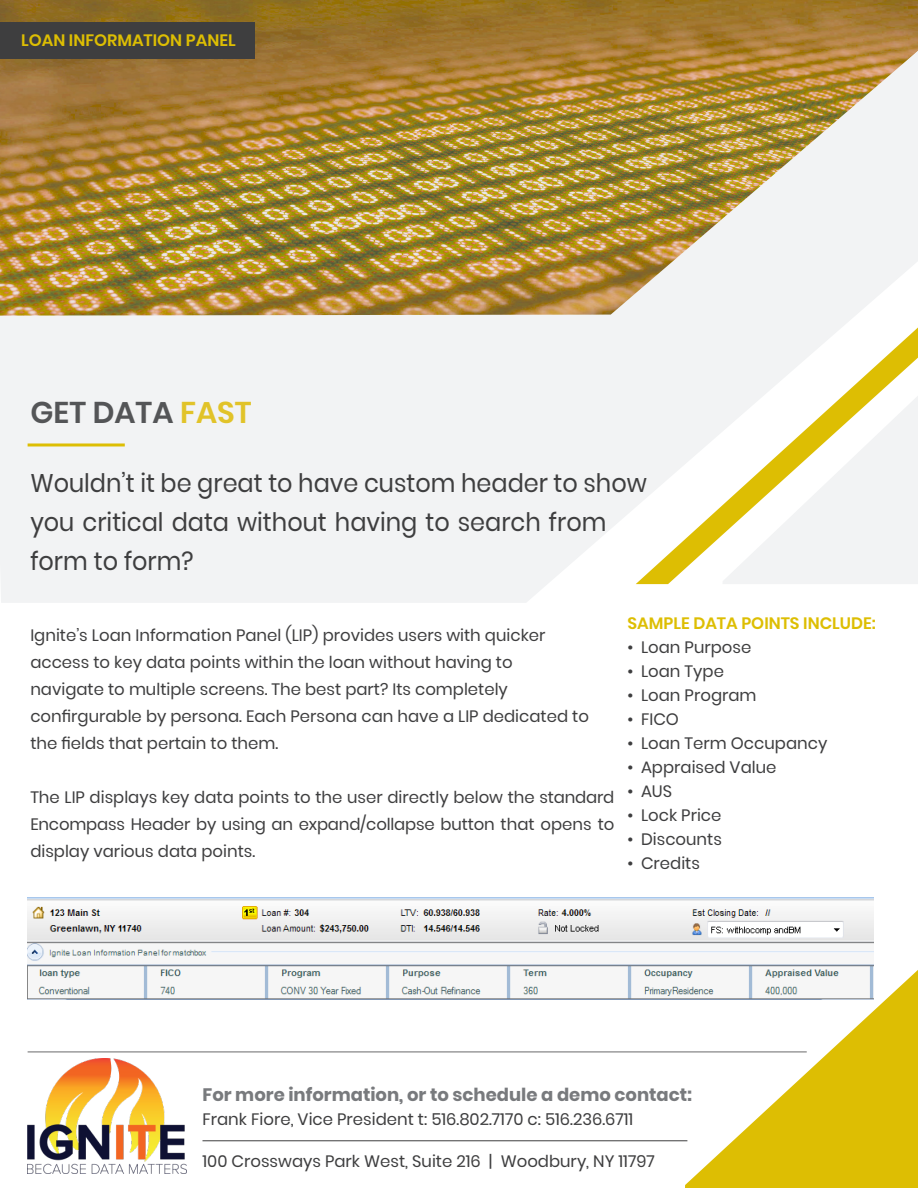
<style>
.page{position:relative;width:918px;height:1188px;background:#fff}
.page>*{position:absolute;margin:0;border:0;box-sizing:border-box;transform-origin:0 0}
.t1{font:600 30px "Poppins";color:#545557}
.t2{font:25.5px/39px "Poppins";color:#3e3e3f;scale:.94 1}
.t3{font:700 18px "Poppins";color:#787a7d}
.t4{font:16.5px/27px "Poppins";color:#3e3e3f}
.t5{font:600 16.5px "Poppins";color:#ddbe03}
.s1{color:#e1c329}
</style>
<div class="page">
<img style="left:0;top:0;width:918px;height:51px">
<img style="left:0;top:51px;width:918px;height:552px">
<svg style="left:636px;top:327px;width:282px;height:257px;fill:#f2f3f4"></svg>
<svg style="left:685px;top:970px;width:233px;height:218px;fill:#ddbe03"></svg>
<hr style="left:28px;top:443px;width:97px;height:3px;background:#ddbe03">
<img style="left:28px;top:1059px;width:158px;height:115px">
<hr style="left:28px;top:1052px;width:779px;height:1px;background:#3e3e3f">
<hr style="left:202px;top:1141px;width:485px;height:1px;background:#3e3e3f">
<div style="left:0;top:22px;width:255px;height:37px;background:#3e3e3f"></div>
<img style="left:28px;top:897px;width:846px;height:102px">
<p class="t5" style="left:21px;top:31px;width:216px">LOAN INFORMATION PANEL</p>
<p class="t1" style="left:31px;top:395px;width:222px">GET DATA <span class="s1">FAST</span></p>
<p class="t2" style="left:30px;top:463px;width:657px">Wouldn’t it be great to have custom header to show you critical data without having to search from form to form?</p>
<p class="t4" style="left:30px;top:622px;width:517px">Ignite’s Loan Information Panel (LIP) provides users with quicker access to key data points within the loan without having to navigate to multiple screens. The best part? Its completely</p>
<p class="t4" style="left:30px;top:703px;width:560px">confirgurable by persona. Each Persona can have a LIP dedicated to the fields that pertain to them.</p>
<p class="t4" style="left:30px;top:784px;width:586px;text-align:justify">The LIP displays key data points to the user directly below the standard Encompass Header by using an expand/collapse button that opens to display various data points.</p>
<p class="t5" style="left:628px;top:613px;width:250px">SAMPLE DATA POINTS INCLUDE:</p>
<p class="t4" style="left:628px;top:633px;width:125px">• Loan Purpose</p>
<p class="t4" style="left:628px;top:657px;width:98px">• Loan Type</p>
<p class="t4" style="left:628px;top:681px;width:131px">• Loan Program</p>
<p class="t4" style="left:628px;top:705px;width:53px">• FICO</p>
<p class="t4" style="left:628px;top:729px;width:201px">• Loan Term Occupancy</p>
<p class="t4" style="left:628px;top:753px;width:150px">• Appraised Value</p>
<p class="t4" style="left:628px;top:777px;width:46px">• AUS</p>
<p class="t4" style="left:628px;top:801px;width:95px">• Lock Price</p>
<p class="t4" style="left:628px;top:825px;width:96px">• Discounts</p>
<p class="t4" style="left:628px;top:849px;width:74px">• Credits</p>
<p class="t3" style="left:202px;top:1085px;width:491px">For more information, or to schedule a demo contact:</p>
<p class="t4" style="left:202px;top:1106px;width:432px">Frank Fiore, Vice President t: 516.802.7170 c: 516.236.6711</p>
<p class="t4" style="left:202px;top:1147px;width:454px">100 Crossways Park West, Suite 216 | Woodbury, NY 11797</p>
</div>
